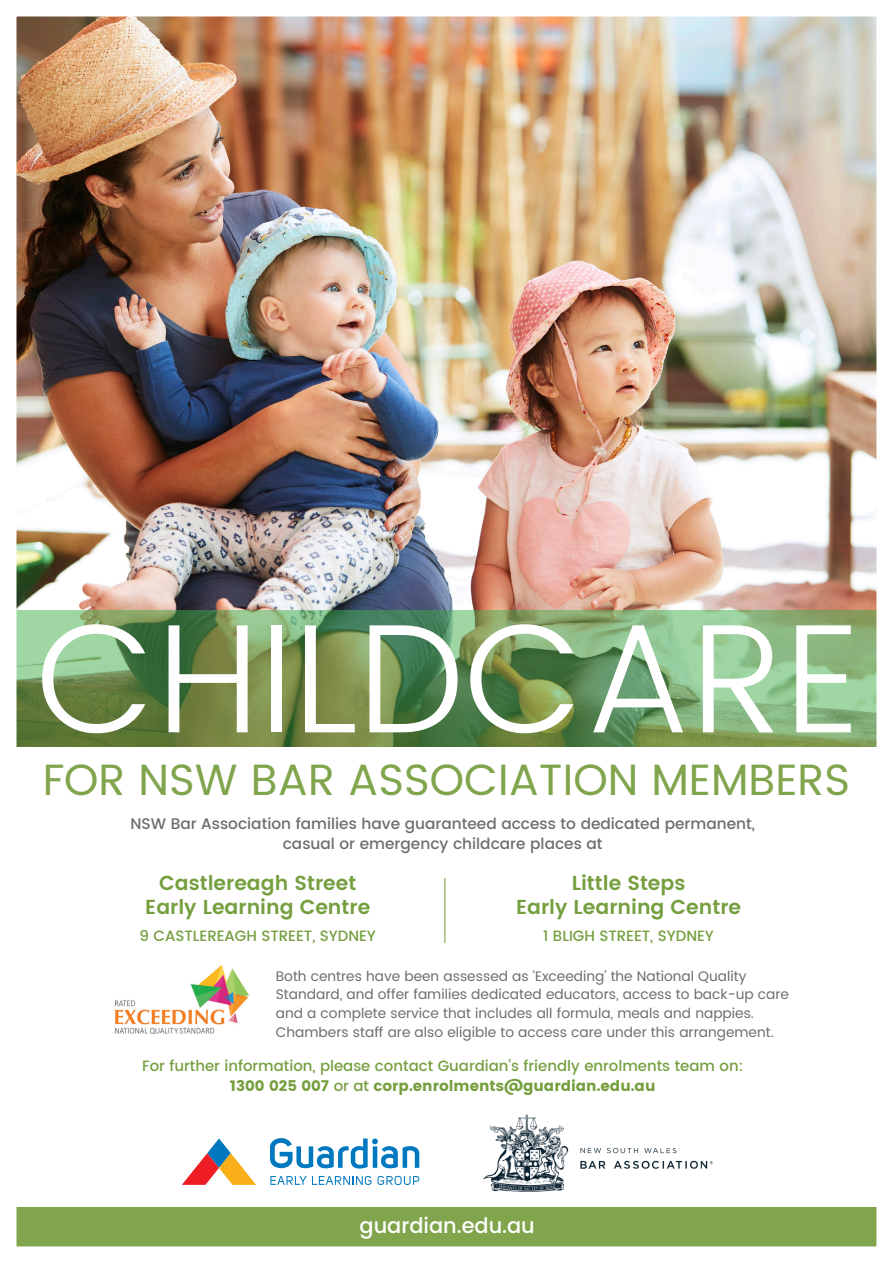
<style>
.page{position:relative;width:893px;height:1263px;background:#fff}
.page>*{position:absolute;margin:0;border:0;box-sizing:border-box;transform-origin:0 0}
.t1{font:300 155.1px "Poppins";color:#fff}
.t2{font:43.8px "Poppins";color:#81a54c}
.t3{font:500 21.3px "Poppins";color:#fff}
.t4{font:600 20.25px/24.5px "Poppins";color:#759f3f;text-align:center}
.t5{font:500 15.3px/20.4px "Poppins";color:#6c6d70;text-align:center}
.t6{font:500 14.85px/20.2px "Poppins";color:#759f3f;text-align:center}
.t7{font:13.8px/18.6px "Poppins";color:#6c6d70}
.s1{font-weight:400}
</style>
<div class="page">
<div style="left:0;top:1207px;width:893px;height:56px;background:#81a54c"></div>
<img style="left:17px;top:17px;width:859px;height:593px">
<svg style="left:17px;top:610px;width:859px;height:137px;background:#749a61"></svg>
<svg style="left:270px;top:1138px;width:149px;height:31px"></svg>
<svg style="left:270px;top:1176px;width:101px;height:9px"></svg>
<svg style="left:377px;top:1176px;width:42px;height:9px"></svg>
<svg style="left:182px;top:1138px;width:74px;height:47px"></svg>
<img style="left:484px;top:1114px;width:229px;height:78px">
<hr style="left:444px;top:878px;width:1px;height:65px;background:#759f3f">
<img style="left:114px;top:965px;width:136px;height:70px">
<div style="left:0;top:0;width:893px;height:1263px;border:16px solid #fff"></div>
<p class="t1" style="left:36px;top:567px;width:826px">CHILDCARE</p>
<p class="t2" style="left:43px;top:747px;width:809px">FOR NSW BAR ASSOCIATION MEMBERS</p>
<p class="t5" style="left:130px;top:813px;width:626px">NSW Bar Association families have guaranteed access to dedicated permanent, casual or emergency childcare places at</p>
<p class="t4" style="left:145px;top:871px;width:226px">Castlereagh Street<br>Early Learning Centre</p>
<p class="t6" style="left:140px;top:926px;width:238px">9 CASTLEREAGH STREET, SYDNEY</p>
<p class="t4" style="left:516px;top:871px;width:226px">Little Steps<br>Early Learning Centre</p>
<p class="t6" style="left:543px;top:926px;width:172px">1 BLIGH STREET, SYDNEY</p>
<p class="t7" style="left:276px;top:967px;width:515px">Both centres have been assessed as ‘Exceeding’ the National Quality Standard, and offer families dedicated educators, access to back-up care and a complete service that includes all formula, meals and nappies.<br>Chambers staff are also eligible to access care under this arrangement.</p>
<p class="t6" style="left:142px;top:1056px;width:603px">For further information, please contact Guardian’s friendly enrolments team on:<br><span class="s1">1300 025 007</span> or at <span class="s1">corp.enrolments@guardian.edu.au</span></p>
<p class="t3" style="left:360px;top:1210px;width:177px">guardian.edu.au</p>
</div>
